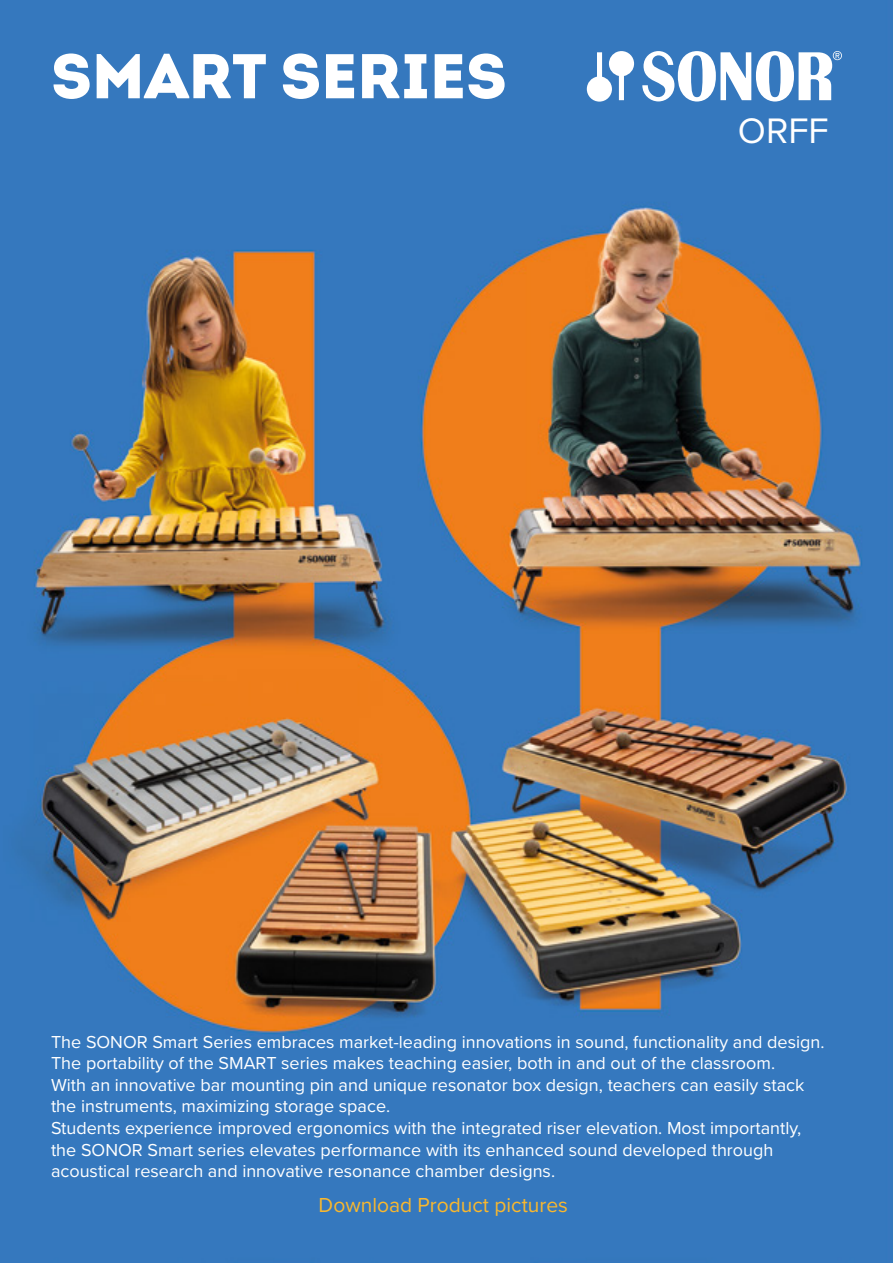
<style>
.page{position:relative;width:893px;height:1263px;background:#fff}
.page>*{position:absolute;margin:0;border:0;box-sizing:border-box;transform-origin:0 0}
.t1{font:63px "Intro Sonor Black Caps";color:#fff}
.t2{font:36.75px "Proxima Nova";color:#fff}
.t3{font:21px "Proxima Nova";color:#fab82d}
.t4{font:18px/21.6px "Proxima Nova";color:#fff}
</style>
<div class="page">
<img style="left:0;top:0;width:893px;height:1263px">
<svg style="left:587px;top:51px;width:255px;height:51px"></svg>
<h1 class="t1" style="left:51px;top:34px;width:457px">SMART SERIES</h1>
<h2 class="t2" style="left:738px;top:103px;width:92px">ORFF</h2>
<p class="t4" style="left:51px;top:1030px;width:775px">The SONOR Smart Series embraces market-leading innovations in sound, functionality and design.<br>The portability of the SMART series makes teaching easier, both in and out of the classroom.<br>With an innovative bar mounting pin and unique resonator box design, teachers can easily stack the instruments, maximizing storage space.<br>Students experience improved ergonomics with the integrated riser elevation. Most importantly, the SONOR Smart series elevates performance with its enhanced sound developed through acoustical research and innovative resonance chamber designs.</p>
<p class="t3" style="left:319px;top:1189px;width:251px">Download Product pictures</p>
</div>
